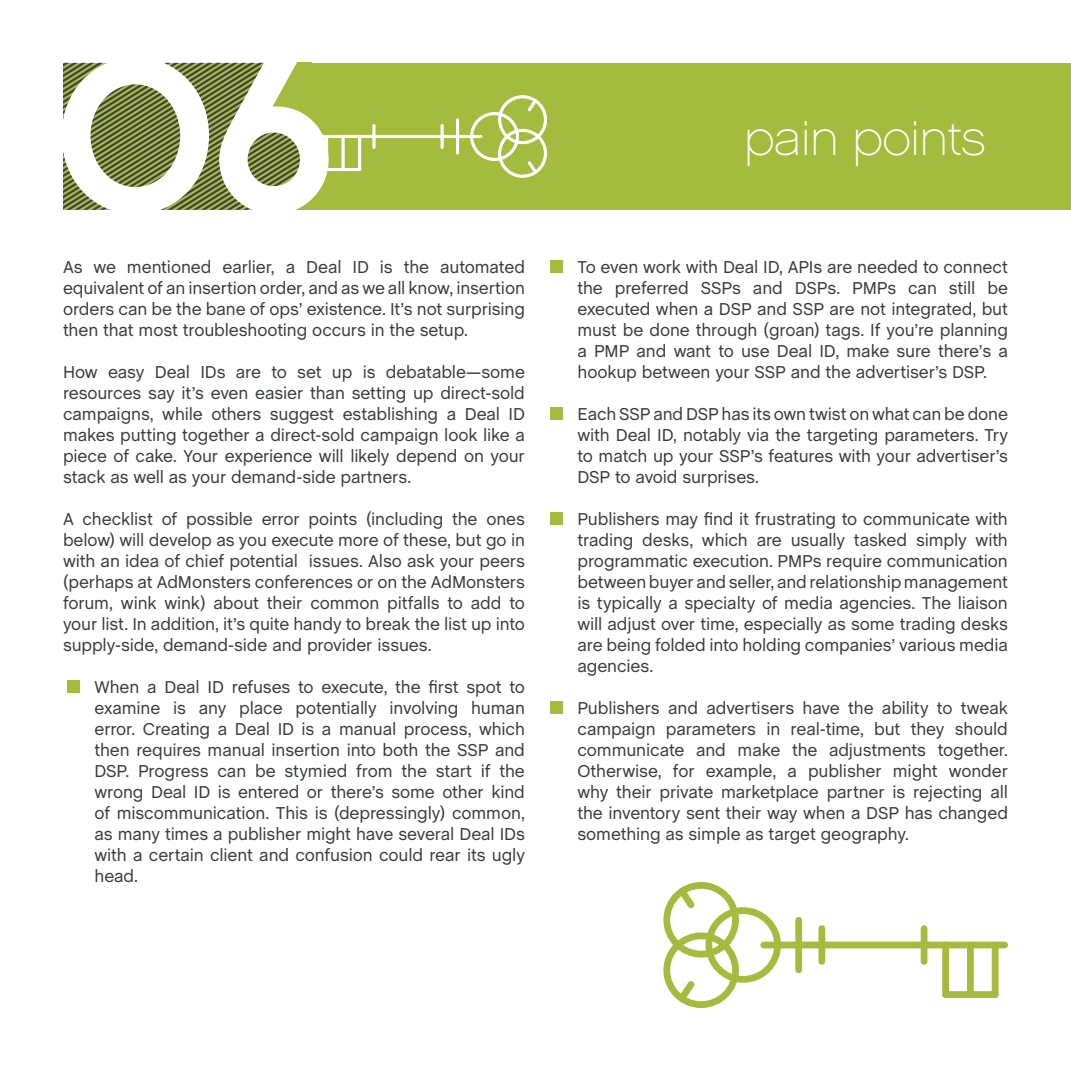
<style>
.page{position:relative;width:1071px;height:1071px;background:#fff}
.page>*{position:absolute;margin:0;border:0;box-sizing:border-box;transform-origin:0 0}
.t1{font:217px "Chalet New York Nineteen Seventy";color:#fff}
.t2{font:87.5px "Chalet New York Nineteen Sixty";color:#a4bb3d}
.t3{font:49px "Chalet Paris Nineteen Sixty";color:#fff}
.t4{font:17.5px/21px "Chalet";letter-spacing:-.01em;color:#3a3b3c;text-align:justify}
</style>
<div class="page">
<div style="left:63px;top:63px;width:1008px;height:147px;background:#a4bb3d"></div>
<svg style="left:63px;top:63px;width:238px;height:147px"></svg>
<div style="left:272px;top:63px;width:39px;height:61px;background:#a4bb3d"></div>
<div style="left:294px;top:181px;width:39px;height:29px;background:#a4bb3d"></div>
<svg style="left:318px;top:95px;width:230px;height:83px"></svg>
<div style="left:760px;top:942px;width:248px;height:6px;background:#a4bb3d;border-radius:3px"></div>
<div style="left:795px;top:917px;width:7px;height:56px;background:#a4bb3d;border-radius:3px"></div>
<div style="left:942px;top:991px;width:57px;height:7px;background:#a4bb3d;border-radius:3px"></div>
<div style="left:942px;top:942px;width:7px;height:56px;background:#a4bb3d;border-radius:3px"></div>
<div style="left:967px;top:942px;width:7px;height:56px;background:#a4bb3d;border-radius:3px"></div>
<div style="left:992px;top:942px;width:7px;height:56px;background:#a4bb3d;border-radius:3px"></div>
<div style="left:818px;top:925px;width:7px;height:40px;background:#a4bb3d;border-radius:3px"></div>
<div style="left:921px;top:925px;width:6px;height:40px;background:#a4bb3d;border-radius:3px"></div>
<svg style="left:663px;top:882px;width:118px;height:126px"></svg>
<h1 class="t1" style="left:54px;top:4px;width:282px">06</h1>
<p class="t4" style="left:63px;top:257px;width:464px">As we mentioned earlier, a Deal ID is the automated equivalent of an insertion order, and as we all know, insertion orders can be the bane of ops’ existence. It’s not surprising then that most troubleshooting occurs in the setup.</p>
<p class="t4" style="left:63px;top:362px;width:463px">How easy Deal IDs are to set up is debatable—some resources say it’s even easier than setting up direct-sold campaigns, while others suggest establishing a Deal ID makes putting together a direct-sold campaign look like a piece of cake. Your experience will likely depend on your stack as well as your demand-side partners.</p>
<p class="t4" style="left:63px;top:509px;width:464px">A checklist of possible error points (including the ones below) will develop as you execute more of these, but go in with an idea of chief potential issues. Also ask your peers (perhaps at AdMonsters conferences or on the AdMonsters forum, wink wink) about their common pitfalls to add to your list. In addition, it’s quite handy to break the list up into supply-side, demand-side and provider issues.</p>
<h2 class="t2" style="left:63px;top:608px;width:22px">.</h2>
<p class="t4" style="left:94px;top:677px;width:432px">When a Deal ID refuses to execute, the first spot to examine is any place potentially involving human error. Creating a Deal ID is a manual process, which then requires manual insertion into both the SSP and DSP. Progress can be stymied from the start if the wrong Deal ID is entered or there’s some other kind of miscommunication. This is (depressingly) common, as many times a publisher might have several Deal IDs with a certain client and confusion could rear its ugly head.</p>
<h3 class="t3" style="left:744px;top:109px;width:243px">pain points</h3>
<h2 class="t2" style="left:546px;top:188px;width:22px">.</h2>
<p class="t4" style="left:578px;top:257px;width:432px">To even work with Deal ID, APIs are needed to connect the preferred SSPs and DSPs. PMPs can still be executed when a DSP and SSP are not integrated, but must be done through (groan) tags. If you’re planning a PMP and want to use Deal ID, make sure there’s a hookup between your SSP and the advertiser’s DSP.</p>
<h2 class="t2" style="left:546px;top:335px;width:22px">.</h2>
<p class="t4" style="left:578px;top:404px;width:432px">Each SSP and DSP has its own twist on what can be done with Deal ID, notably via the targeting parameters. Try to match up your SSP’s features with your advertiser’s DSP to avoid surprises.</p>
<h2 class="t2" style="left:546px;top:440px;width:22px">.</h2>
<p class="t4" style="left:578px;top:509px;width:432px">Publishers may find it frustrating to communicate with trading desks, which are usually tasked simply with programmatic execution. PMPs require communication between buyer and seller, and relationship management is typically a specialty of media agencies. The liaison will adjust over time, especially as some trading desks are being folded into holding companies’ various media agencies.</p>
<h2 class="t2" style="left:546px;top:629px;width:22px">.</h2>
<p class="t4" style="left:578px;top:698px;width:432px">Publishers and advertisers have the ability to tweak campaign parameters in real-time, but they should communicate and make the adjustments together.<br>Otherwise, for example, a publisher might wonder why their private marketplace partner is rejecting all the inventory sent their way when a DSP has changed something as simple as target geography.</p>
</div>
